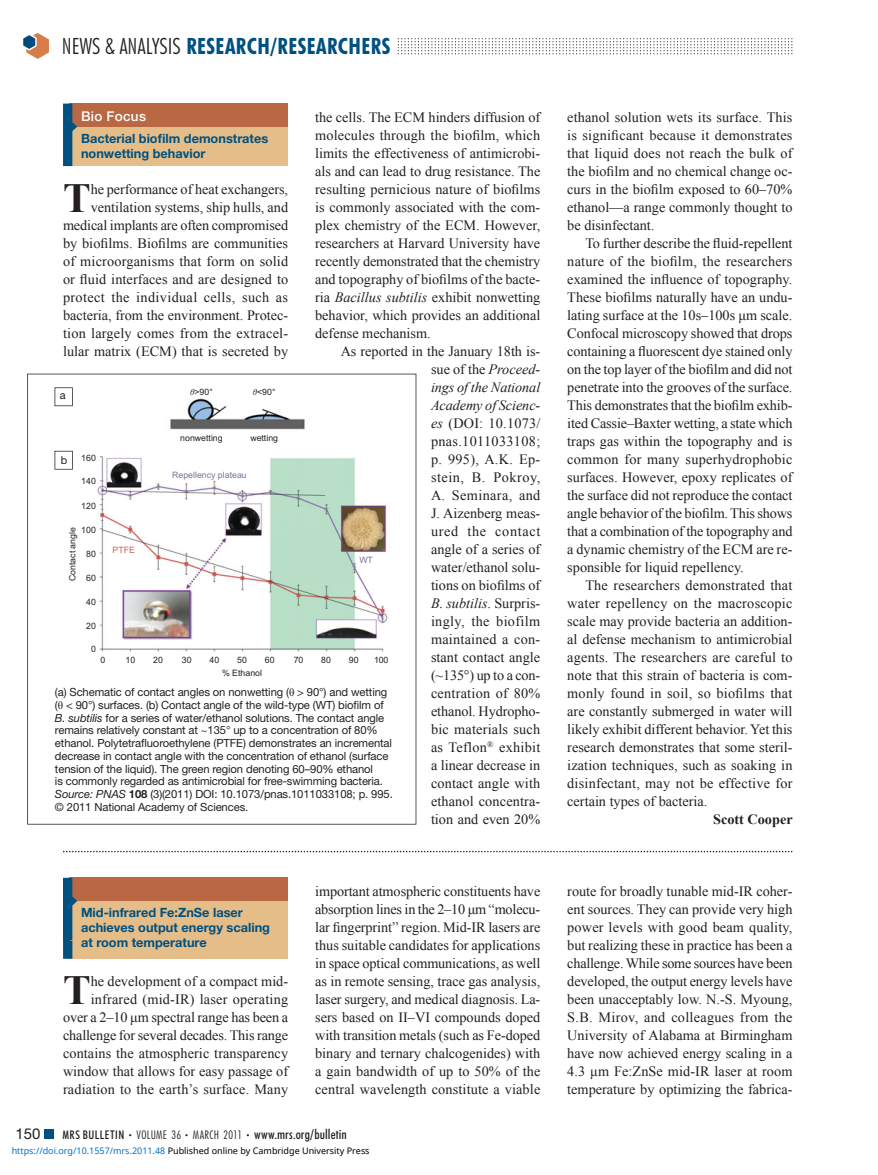
<style>
.page{position:relative;width:878px;height:1175px;background:#fff}
.page>*{position:absolute;margin:0;border:0;box-sizing:border-box;transform-origin:0 0}
.t1{font:700 41.4px "Times New Roman";color:#231f20}
.t2{font:700 condensed 22.5px "Futura BT";letter-spacing:.02em;color:#005080}
.t3{font:15px "Helvetica Neue LT Std";color:#231f20}
.t4{font:14.25px/18px "Times New Roman";color:#231f20;text-align:justify}
.t5{font:700 14.25px "Times New Roman";color:#231f20}
.t6{font:500 condensed 13.5px "Futura BT";letter-spacing:.01em;color:#231f20}
.t7{font:500 13.5px "Helvetica Neue LT Std";letter-spacing:.02em;color:#fff}
.t8{font:700 12.75px/15px "Helvetica Neue LT Std";color:#005080}
.t9{font:11.25px/12.8px "Helvetica Neue LT Std";letter-spacing:-.01em;color:#231f20}
.t10{font:10.95px "Helvetica Neue LT Std";color:#231f20}
.t11{font:9px "Noto Sans";color:#000}
.t12{font:8.7px "Arial";color:#231f20}
.t13{font:8.7px "Arial";color:#78719c}
.t14{font:8.7px "Arial";color:#cb5f57}
.s1{font-weight:300;color:#231f20}
.s2{font-style:italic}
.s3{font-family:"Times New Roman";font-style:italic}
.s4{font-family:"Times New Roman"}
.s5{font-weight:700}
.s6{font-size:12px}
.s7{font-weight:300;font-size:7.5px}
.s8{font-weight:300;font-size:12px}
.s9{color:#0172cf}
</style>
<div class="page">
<div style="left:45px;top:1130px;width:9px;height:8px;background:#005080"></div>
<svg style="left:398px;top:38px;width:394px;height:16px"></svg>
<svg style="left:23px;top:33px;width:26px;height:26px"></svg>
<div style="left:71px;top:104px;width:217px;height:62px;background:#e4bd89"></div>
<div style="left:69px;top:104px;width:219px;height:23px;background:#b96843"></div>
<svg style="left:63px;top:104px;width:14px;height:62px"></svg>
<svg style="left:63px;top:850px;width:729px;height:2px"></svg>
<div style="left:71px;top:878px;width:217px;height:80px;background:#e4bd89"></div>
<div style="left:69px;top:878px;width:219px;height:23px;background:#b96843"></div>
<svg style="left:63px;top:878px;width:14px;height:80px"></svg>
<svg style="left:27px;top:374px;width:389px;height:450px"></svg>
<img style="left:73px;top:392px;width:316px;height:280px">
<div style="left:58px;top:448px;width:27px;height:34px;background:#fff"></div>
<div style="left:68px;top:390px;width:37px;height:43px;background:#fff"></div>
<svg style="left:55px;top:387px;width:18px;height:19px"></svg>
<svg style="left:55px;top:451px;width:18px;height:18px"></svg>
<h2 class="t2" style="left:62px;top:38px;width:330px"><span class="s1">NEWS &amp; ANALYSIS</span> RESEARCH/RESEARCHERS</h2>
<p class="t7" style="left:81px;top:111px;width:66px">Bio Focus</p>
<p class="t4" style="left:315px;top:108px;width:227px">the cells. The ECM hinders diffusion of molecules through the biofilm, which limits the effectiveness of antimicrobi&shy;als and can lead to drug resistance. The resulting pernicious nature of biofilms is commonly associated with the com&shy;plex chemistry of the ECM. However, researchers at Harvard University have recently demonstrated that the chemistry and topography of biofilms of the bacte&shy;ria <span class="s2">Bacillus subtilis</span> exhibit nonwetting behavior, which provides an additional defense mechanism.</p>
<p class="t4" style="left:431px;top:342px;width:111px;text-indent:-90px">As reported in the January 18th is&shy;sue of the <span class="s2">Proceed&shy;ings of the National Academy of Scienc&shy;es</span> (DOI: 10.1073/ pnas.1011033108; p. 995), A.K. Ep&shy;stein, B. Pokroy, A. Seminara, and J. Aizenberg meas&shy;ured the contact angle of a series of water/ethanol solu&shy;tions on biofilms of <span class="s2">B. subtilis</span>. Surpris&shy;ingly, the biofilm maintained a con&shy;stant contact angle (~135°) up to a con&shy;centration of 80% ethanol. Hydropho&shy;bic materials such as Teflon<sup>®</sup> exhibit a linear decrease in contact angle with ethanol concentra&shy;tion and even 20%</p>
<p class="t8" style="left:81px;top:132px;width:189px">Bacterial biofilm demonstrates nonwetting behavior</p>
<p class="t4" style="left:63px;top:180px;width:227px;text-align:right">he performance of heat exchangers, ventilation systems, ship hulls, and medical implants are often compromised by biofilms. Biofilms are communities of microorganisms that form on solid or fluid interfaces and are designed to protect the individual cells, such as bacteria, from the environment. Protec&shy;tion largely comes from the extracel&shy;lular matrix (ECM) that is secreted by</p>
<h1 class="t1" style="left:63px;top:175px;width:29px">T</h1>
<p class="t12" style="left:190px;top:389px;width:24px"><span class="s3">θ</span>&gt;90°</p>
<p class="t12" style="left:253px;top:389px;width:24px"><span class="s3">θ</span>&lt;90°</p>
<p class="t12" style="left:250px;top:435px;width:29px">wetting</p>
<p class="t10" style="left:60px;top:392px;width:7px">a</p>
<p class="t12" style="left:180px;top:435px;width:44px">nonwetting</p>
<p class="t12" style="left:81px;top:454px;width:16px">160</p>
<p class="t10" style="left:61px;top:456px;width:8px">b</p>
<p class="t13" style="left:172px;top:472px;width:76px">Repellency plateau</p>
<p class="t12" style="left:81px;top:478px;width:16px">140</p>
<p class="t12" style="left:81px;top:502px;width:16px">120</p>
<p class="t12" style="left:81px;top:526px;width:16px">100</p>
<p class="t12" style="left:69px;top:581px;width:56px;rotate:-90deg">Contact angle</p>
<p class="t14" style="left:113px;top:547px;width:24px">PTFE</p>
<p class="t12" style="left:86px;top:551px;width:11px">80</p>
<p class="t13" style="left:359px;top:556px;width:15px">WT</p>
<p class="t12" style="left:86px;top:574px;width:11px">60</p>
<p class="t12" style="left:86px;top:599px;width:11px">40</p>
<p class="t12" style="left:86px;top:623px;width:11px">20</p>
<p class="t12" style="left:91px;top:646px;width:6px">0</p>
<p class="t12" style="left:100px;top:656px;width:6px">0</p>
<p class="t12" style="left:126px;top:656px;width:11px">10</p>
<p class="t12" style="left:153px;top:656px;width:11px">20</p>
<p class="t12" style="left:182px;top:656px;width:11px">30</p>
<p class="t12" style="left:209px;top:656px;width:11px">40</p>
<p class="t12" style="left:237px;top:656px;width:11px">50</p>
<p class="t12" style="left:265px;top:656px;width:11px">60</p>
<p class="t12" style="left:294px;top:656px;width:11px">70</p>
<p class="t12" style="left:321px;top:656px;width:11px">80</p>
<p class="t12" style="left:349px;top:656px;width:11px">90</p>
<p class="t12" style="left:374px;top:656px;width:16px">100</p>
<p class="t12" style="left:222px;top:670px;width:41px">% Ethanol</p>
<p class="t9" style="left:55px;top:687px;width:339px">(a) Schematic of contact angles on nonwetting (<span class="s4">θ</span> &gt; 90°) and wetting (<span class="s4">θ</span> &lt; 90°) surfaces. (b) Contact angle of the wild-type (WT) biofilm of <span class="s2">B. subtilis</span> for a series of water/ethanol solutions. The contact angle remains relatively constant at ~135° up to a concentration of 80% ethanol. Polytetrafluoroethylene (PTFE) demonstrates an incremental decrease in contact angle with the concentration of ethanol (surface tension of the liquid). The green region denoting 60–90% ethanol<br>is commonly regarded as antimicrobial for free-swimming bacteria.<br><span class="s2">Source: PNAS</span> <span class="s5">108</span> (3)(2011) DOI: 10.1073/pnas.1011033108; p. 995. © 2011 National Academy of Sciences.</p>
<p class="t4" style="left:567px;top:108px;width:227px">ethanol solution wets its surface. This is significant because it demonstrates that liquid does not reach the bulk of the biofilm and no chemical change oc&shy;curs in the biofilm exposed to 60–70% ethanol—a range commonly thought to be disinfectant.</p>
<p class="t4" style="left:567px;top:234px;width:227px;text-indent:18px">To further describe the fluid-repellent nature of the biofilm, the researchers examined the influence of topography.<br>These biofilms naturally have an undu&shy;lating surface at the 10s–100s μm scale.<br>Confocal microscopy showed that drops containing a fluorescent dye stained only on the top layer of the biofilm and did not penetrate into the grooves of the surface.<br>This demonstrates that the biofilm exhib&shy;ited Cassie–Baxter wetting, a state which traps gas within the topography and is common for many superhydrophobic surfaces. However, epoxy replicates of the surface did not reproduce the contact angle behavior of the biofilm. This shows that a combination of the topography and a dynamic chemistry of the ECM are re&shy;sponsible for liquid repellency.</p>
<p class="t4" style="left:567px;top:576px;width:227px;text-indent:18px">The researchers demonstrated that water repellency on the macroscopic scale may provide bacteria an addition&shy;al defense mechanism to antimicrobial agents. The researchers are careful to note that this strain of bacteria is com&shy;monly found in soil, so biofilms that are constantly submerged in water will likely exhibit different behavior. Yet this research demonstrates that some steril&shy;ization techniques, such as soaking in disinfectant, may not be effective for certain types of bacteria.</p>
<p class="t5" style="left:713px;top:811px;width:81px">Scott Cooper</p>
<p class="t8" style="left:81px;top:906px;width:190px">Mid-infrared Fe:ZnSe laser achieves output energy scaling at room temperature</p>
<h1 class="t1" style="left:63px;top:967px;width:29px">T</h1>
<p class="t4" style="left:63px;top:972px;width:227px;text-align:right">he development of a compact mid&shy;infrared (mid-IR) laser operating over a 2–10 μm spectral range has been a challenge for several decades. This range contains the atmospheric transparency window that allows for easy passage of radiation to the earth’s surface. Many</p>
<p class="t4" style="left:315px;top:882px;width:227px">important atmospheric constituents have absorption lines in the 2–10 μm “molecu&shy;lar fingerprint” region. Mid-IR lasers are thus suitable candidates for applications in space optical communications, as well as in remote sensing, trace gas analysis, laser surgery, and medical diagnosis. La&shy;sers based on II–VI compounds doped with transition metals (such as Fe-doped binary and ternary chalcogenides) with a gain bandwidth of up to 50% of the central wavelength constitute a viable</p>
<p class="t4" style="left:567px;top:882px;width:227px">route for broadly tunable mid-IR coher&shy;ent sources. They can provide very high power levels with good beam quality, but realizing these in practice has been a challenge. While some sources have been developed, the output energy levels have been unacceptably low. N.-S. Myoung, S.B. Mirov, and colleagues from the University of Alabama at Birmingham have now achieved energy scaling in a 4.3 μm Fe:ZnSe mid-IR laser at room temperature by optimizing the fabrica-</p>
<p class="t3" style="left:15px;top:1128px;width:27px">150</p>
<p class="t6" style="left:62px;top:1129px;width:286px"><span class="s6">MRS BULLETIN</span> <span class="s7">•</span> <span class="s8">VOLUME 36</span> <span class="s7">•</span> <span class="s8">MARCH 2011</span> <span class="s7">•</span> www.mrs.org/bulletin</p>
<p class="t11" style="left:12px;top:1143px;width:359px"><span class="s9">https://doi.org/10.1557/mrs.2011.48</span> Published online by Cambridge University Press</p>
</div>
